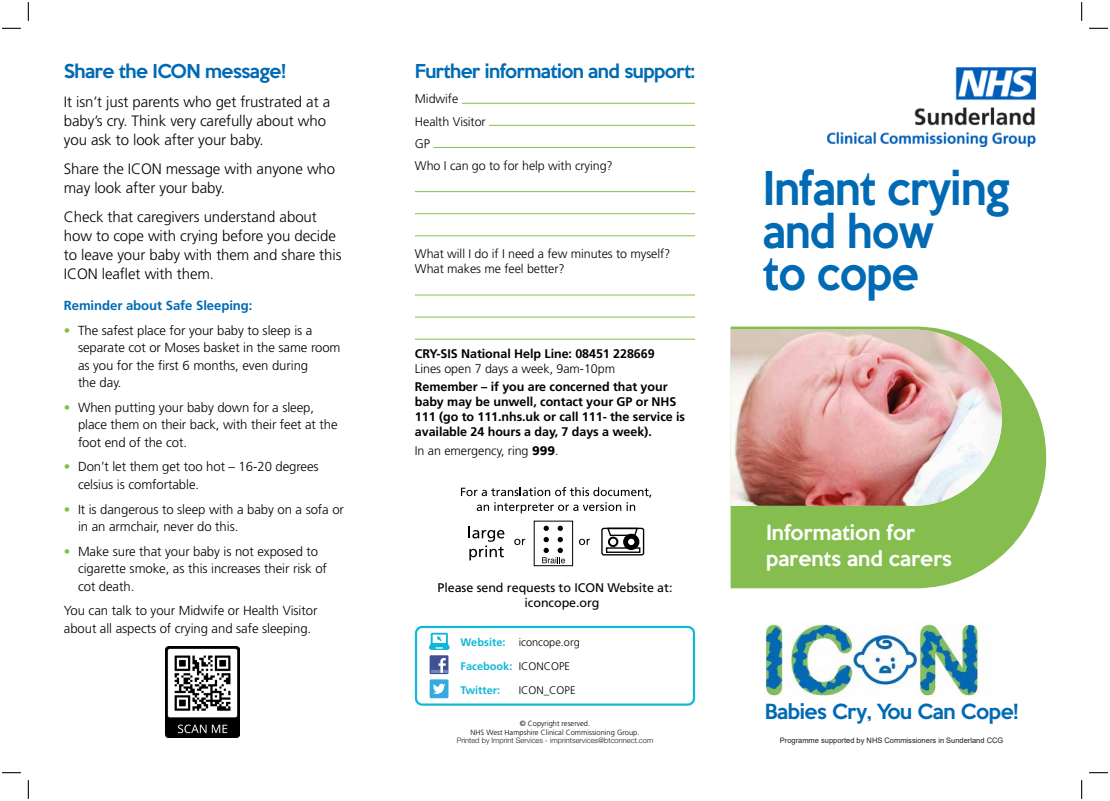
<style>
.page{position:relative;width:1110px;height:801px;background:#fff}
.page>*{position:absolute;margin:0;border:0;box-sizing:border-box;transform-origin:0 0}
.t1{font:500 42.5px/42.5px "Keep Calm";letter-spacing:-.02em;color:#006ab4;scale:.94 1}
.t2{font:500 19.12px/25.4px "Keep Calm";color:#fff}
.t3{font:500 19.12px "Keep Calm";letter-spacing:-.025em;color:#006ab4}
.t4{font:500 17.5px "Keep Calm";letter-spacing:-.03em;color:#006ab4}
.t5{font:300 15px/18.8px "Frutiger";letter-spacing:-.005em;color:#000}
.t6{font:300 13.12px/17.5px "Frutiger";letter-spacing:-.005em;color:#000}
.t7{font:700 13.12px "Frutiger";letter-spacing:-.005em;color:#006ab4}
.t8{font:700 12.5px/15px "Frutiger";letter-spacing:-.005em;color:#000}
.t9{font:300 12.5px/22.1px "Frutiger";letter-spacing:-.005em;color:#000}
.t10{font:12.5px/15px "Frutiger";letter-spacing:-.005em;color:#000}
.t11{font:700 11px/24.1px "Frutiger";color:#0eb8d7}
.t12{font:300 11px "Frutiger";color:#000}
.t13{font:300 7.5px/8.8px "Frutiger";color:#000;text-align:center}
.t14{font:300 7.5px "Helvetica Neue LT Std";color:#1d1d1b}
.t15{font:7.5px "Arial";color:#1d1d1b}
.s1{color:#85be4e}
.s2{font-weight:300}
.s3{font-weight:900}
.s4{font-weight:300;color:#000}
</style>
<div class="page">
<svg style="left:730px;top:326px;width:315px;height:262px;fill:#85be4e"></svg>
<img style="left:730px;top:329px;width:271px;height:177px">
<div style="left:415px;top:626px;width:279px;height:80px;border:2px solid #0eb8d7;border-radius:6px"></div>
<svg style="left:428px;top:633px;width:21px;height:17px"></svg>
<div style="left:429px;top:655px;width:19px;height:19px;background:#3f5194"></div>
<hr style="left:431px;top:670px;width:16px;height:3px;background:#7287b6">
<svg style="left:438px;top:658px;width:7px;height:15px"></svg>
<div style="left:429px;top:679px;width:19px;height:19px;background:#36a9e1;border-radius:2px"></div>
<svg style="left:433px;top:684px;width:12px;height:10px"></svg>
<img style="left:764px;top:621px;width:218px;height:75px">
<svg style="left:461px;top:487px;width:190px;height:26px"></svg>
<div style="left:533px;top:521px;width:40px;height:45px;border:1px solid #000"></div>
<svg style="left:543px;top:526px;width:5px;height:5px"></svg>
<svg style="left:557px;top:526px;width:5px;height:5px"></svg>
<svg style="left:543px;top:537px;width:5px;height:5px"></svg>
<svg style="left:557px;top:537px;width:5px;height:5px"></svg>
<svg style="left:542px;top:548px;width:23px;height:15px"></svg>
<svg style="left:468px;top:526px;width:36px;height:34px"></svg>
<svg style="left:514px;top:539px;width:11px;height:6px"></svg>
<svg style="left:579px;top:539px;width:11px;height:6px"></svg>
<svg style="left:601px;top:527px;width:43px;height:29px"></svg>
<hr style="left:461px;top:103px;width:233px;height:1px;background:#85be4e">
<hr style="left:489px;top:125px;width:205px;height:1px;background:#85be4e">
<hr style="left:433px;top:147px;width:261px;height:1px;background:#85be4e">
<hr style="left:415px;top:191px;width:279px;height:1px;background:#85be4e">
<hr style="left:415px;top:213px;width:279px;height:1px;background:#85be4e">
<hr style="left:415px;top:236px;width:279px;height:1px;background:#85be4e">
<hr style="left:415px;top:295px;width:279px;height:1px;background:#85be4e">
<hr style="left:415px;top:317px;width:279px;height:1px;background:#85be4e">
<hr style="left:415px;top:339px;width:279px;height:1px;background:#85be4e">
<img style="left:827px;top:67px;width:208px;height:79px">
<img style="left:166px;top:646px;width:73px;height:91px">
<svg style="left:2px;top:28px;width:19px;height:1px"></svg>
<svg style="left:1089px;top:28px;width:18px;height:1px"></svg>
<svg style="left:2px;top:772px;width:19px;height:1px"></svg>
<svg style="left:1089px;top:772px;width:18px;height:1px"></svg>
<svg style="left:28px;top:2px;width:1px;height:19px"></svg>
<svg style="left:28px;top:780px;width:1px;height:19px"></svg>
<p class="t4" style="left:64px;top:56px;width:223px">Share the ICON message!</p>
<p class="t5" style="left:64px;top:93px;width:268px">It isn’t just parents who get frustrated at a baby’s cry. Think very carefully about who you ask to look after your baby.</p>
<p class="t5" style="left:64px;top:159px;width:273px">Share the ICON message with anyone who may look after your baby.</p>
<p class="t5" style="left:64px;top:208px;width:279px">Check that caregivers understand about how to cope with crying before you decide to leave your baby with them and share this ICON leaflet with them.</p>
<p class="t7" style="left:64px;top:298px;width:190px">Reminder about Safe Sleeping:</p>
<p class="t6" style="left:78px;top:321px;width:264px;text-indent:-14px"><span class="s1">•</span> The safest place for your baby to sleep is a separate cot or Moses basket in the same room as you for the first 6 months, even during<br>the day.</p>
<p class="t6" style="left:78px;top:398px;width:261px;text-indent:-14px"><span class="s1">•</span> When putting your baby down for a sleep, place them on their back, with their feet at the foot end of the cot.</p>
<p class="t6" style="left:78px;top:458px;width:242px;text-indent:-14px"><span class="s1">•</span> Don’t let them get too hot – 16-20 degrees celsius is comfortable.</p>
<p class="t6" style="left:78px;top:500px;width:267px;text-indent:-14px"><span class="s1">•</span> It is dangerous to sleep with a baby on a sofa or in an armchair, never do this.</p>
<p class="t6" style="left:78px;top:542px;width:250px;text-indent:-14px"><span class="s1">•</span> Make sure that your baby is not exposed to cigarette smoke, as this increases their risk of cot death.</p>
<p class="t6" style="left:64px;top:602px;width:255px">You can talk to your Midwife or Health Visitor about all aspects of crying and safe sleeping.</p>
<p class="t4" style="left:415px;top:56px;width:281px">Further information and support:</p>
<p class="t9" style="left:415px;top:88px;width:199px">Midwife<br>Health Visitor<br>GP<br>Who I can go to for help with crying?</p>
<p class="t9" style="left:415px;top:246px;width:257px;line-height:15px">What will I do if I need a few minutes to myself?<br>What makes me feel better?</p>
<p class="t8" style="left:415px;top:346px;width:241px">CRY-SIS National Help Line: 08451 228669<br><span class="s2">Lines open 7 days a week, 9am-10pm</span></p>
<p class="t8" style="left:415px;top:379px;width:272px">Remember – if you are concerned that your baby may be unwell, contact your GP or NHS 111 (go to 111.nhs.uk or call 111- the service is available 24 hours a day, 7 days a week).</p>
<p class="t9" style="left:415px;top:439px;width:145px">In an emergency, ring <span class="s3">999</span>.</p>
<p class="t10" style="left:524px;top:580px;width:149px;text-indent:-87px">Please send requests to ICON Website at: iconcope.org</p>
<p class="t11" style="left:460px;top:630px;width:121px">Website: <span class="s4">iconcope.org<br></span>Facebook: <span class="s4">ICONCOPE<br></span>Twitter:</p>
<p class="t12" style="left:518px;top:684px;width:58px">ICON_COPE</p>
<p class="t1" style="left:762px;top:163px;width:264px">Infant crying and how<br>to cope</p>
<p class="t2" style="left:765px;top:518px;width:187px">Information for parents and carers</p>
<p class="t3" style="left:764px;top:695px;width:255px">Babies Cry, You Can Cope!</p>
<p class="t13" style="left:470px;top:719px;width:170px">© Copyright reserved.<br>NHS West Hampshire Clinical Commissioning Group.<br>March 2020. Designed by NHS Creative – CS49907</p>
<p class="t14" style="left:456px;top:735px;width:198px">Printed by Imprint Services - imprintservices@btconnect.com</p>
<p class="t15" style="left:779px;top:735px;width:225px">Programme supported by NHS Commissioners in Sunderland CCG</p>
</div>
